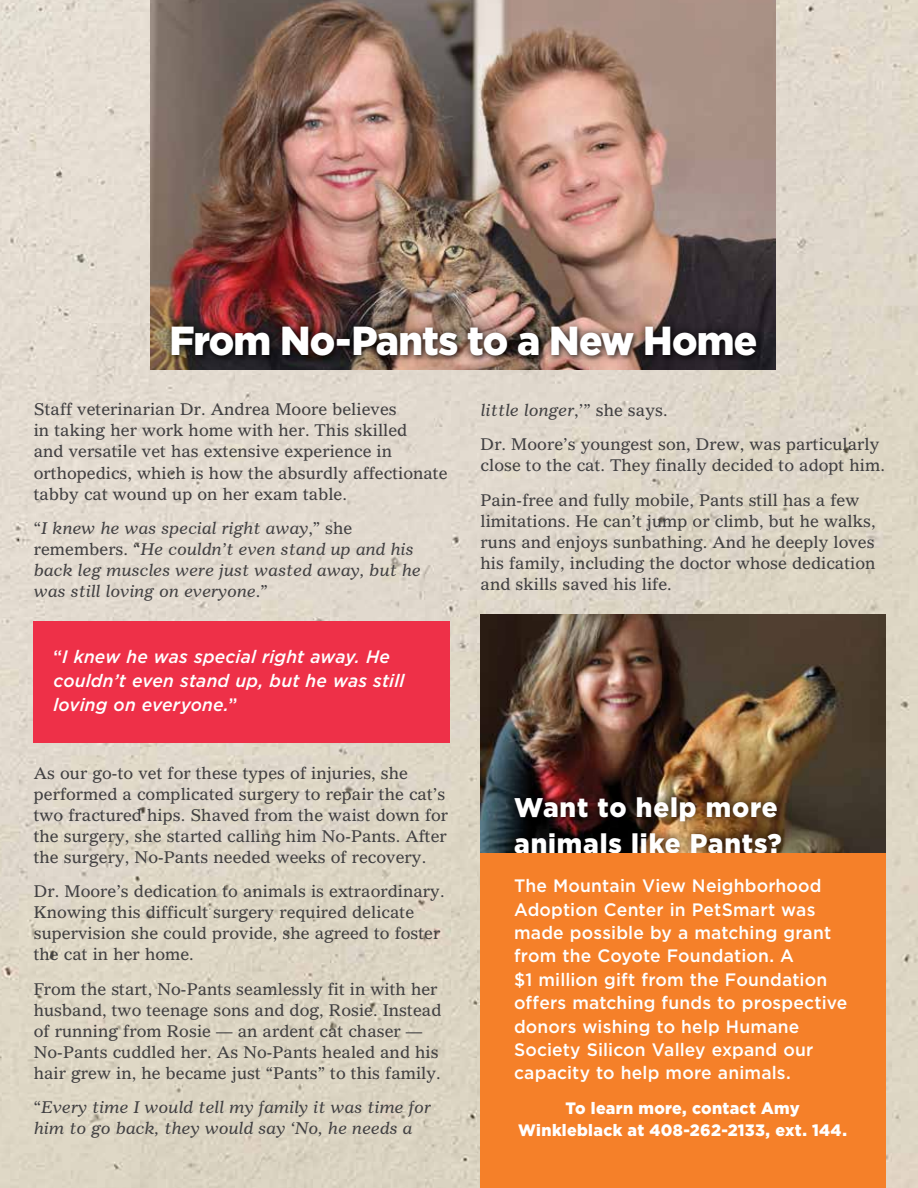
<style>
.page{position:relative;width:918px;height:1188px;background:#fff}
.page>*{position:absolute;margin:0;border:0;box-sizing:border-box;transform-origin:0 0}
.t1{font:900 40.5px "Gotham";letter-spacing:-.02em;color:#fff;scale:.96 1}
.t2{font:900 27px/35.1px "Gotham";letter-spacing:.03em;color:#fff}
.t3{font:500 18px/23.4px "Gotham";letter-spacing:.01em;color:#fff}
.t4{font:italic 500 18px/24px "Gotham";letter-spacing:.005em;color:#fff}
.t5{font:16.5px/21px "Gazette LT Std";color:#414042}
.t6{font:italic 16.5px/21px "Gazette LT Std";color:#414042}
.t7{font:900 16.5px/21.5px "Gotham";letter-spacing:.02em;color:#fff;text-align:center}
.s1{font-style:normal}
.s2{font-style:italic}
</style>
<div class="page">
<img style="left:0;top:0;width:918px;height:1188px">
<div style="left:33px;top:621px;width:417px;height:121px;background:#ee3048"></div>
<img style="left:481px;top:615px;width:405px;height:238px">
<div style="left:505px;top:788px;width:285px;height:74px;background:#000;opacity:.75"></div>
<div style="left:481px;top:853px;width:405px;height:335px;background:#f58029"></div>
<img style="left:151px;top:0;width:625px;height:369px">
<div style="left:162px;top:316px;width:604px;height:48px;background:#000;opacity:.75"></div>
<h1 class="t1" style="left:170px;top:313px;width:614px">From No-Pants to a New Home</h1>
<p class="t5" style="left:34px;top:399px;width:415px">Staff veterinarian Dr. Andrea Moore believes<br>in taking her work home with her. This skilled<br>and versatile vet has extensive experience in orthopedics, which is how the absurdly affectionate tabby cat wound up on her exam table.</p>
<p class="t6" style="left:34px;top:517px;width:389px"><span class="s1">“</span>I knew he was special right away<span class="s1">,” she remembers. “</span>He couldn’t even stand up and his back leg muscles were just wasted away, but he was still loving on everyone<span class="s1">.”</span></p>
<p class="t4" style="left:53px;top:645px;width:353px"><span class="s1">“</span>I knew he was special right away. He couldn’t even stand up, but he was still loving on everyone.<span class="s1">”</span></p>
<p class="t5" style="left:34px;top:762px;width:416px">As our go-to vet for these types of injuries, she performed a complicated surgery to repair the cat’s two fractured hips. Shaved from the waist down for the surgery, she started calling him No-Pants. After the surgery, No-Pants needed weeks of recovery.</p>
<p class="t5" style="left:34px;top:881px;width:412px">Dr. Moore’s dedication to animals is extraordinary.<br>Knowing this difficult surgery required delicate supervision she could provide, she agreed to foster the cat in her home.</p>
<p class="t5" style="left:34px;top:978px;width:409px">From the start, No-Pants seamlessly fit in with her husband, two teenage sons and dog, Rosie. Instead of running from Rosie — an ardent cat chaser — No-Pants cuddled her. As No-Pants healed and his hair grew in, he became just “Pants” to this family.</p>
<p class="t6" style="left:34px;top:1097px;width:399px"><span class="s1">“</span>Every time I would tell my family it was time for him to go back, they would say ‘No, he needs a</p>
<p class="t5" style="left:481px;top:392px;width:400px;line-height:34.5px"><span class="s2">little longer</span>,’” she says.<br>Dr. Moore’s youngest son, Drew, was particularly</p>
<p class="t5" style="left:481px;top:448px;width:406px;line-height:34.5px">close to the cat. They finally decided to adopt him.<br>Pain-free and fully mobile, Pants still has a few</p>
<p class="t5" style="left:481px;top:510px;width:397px;text-align:justify">limitations. He can’t jump or climb, but he walks, runs and enjoys sunbathing. And he deeply loves his family, including the doctor whose dedication and skills saved his life.</p>
<h2 class="t2" style="left:514px;top:790px;width:269px">Want to help more animals like Pants?</h2>
<p class="t3" style="left:514px;top:874px;width:335px">The Mountain View Neighborhood<br>Adoption Center in PetSmart was made possible by a matching grant from the Coyote Foundation. A<br>$1 million gift from the Foundation offers matching funds to prospective donors wishing to help Humane<br>Society Silicon Valley expand our capacity to help more animals.</p>
<p class="t7" style="left:518px;top:1098px;width:330px">To learn more, contact Amy<br>Winkleblack at 408-262-2133, ext. 144.</p>
</div>
